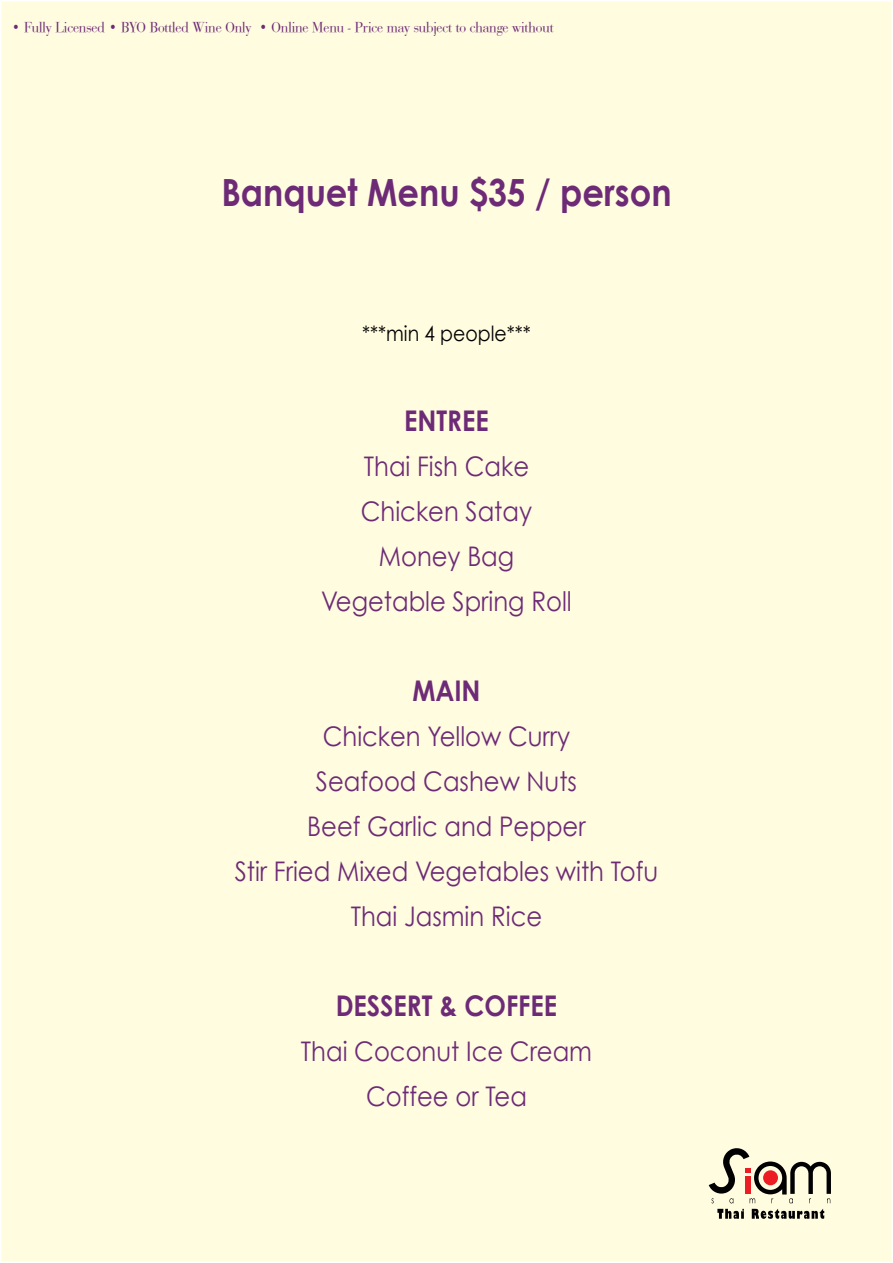
<style>
.page{position:relative;width:893px;height:1263px;background:#fffcdf}
.page>*{position:absolute;margin:0;border:0;box-sizing:border-box;transform-origin:0 0}
.t1{font:700 37.5px "Century Gothic";color:#6d2b77;scale:.9 1}
.t2{font:700 28.5px "Century Gothic";color:#6d2b77;scale:.9 1}
.t3{font:27px/45px "Century Gothic";color:#6d2b77;text-align:center;scale:.9 1}
.t4{font:21px "Century Gothic";color:#000;scale:.9 1}
.t5{font:15px "Bedini";color:#6d2b77;scale:.9 1}
</style>
<div class="page">
<svg style="left:709px;top:1148px;width:122px;height:55px"></svg>
<svg style="left:717px;top:1209px;width:107px;height:10px"></svg>
<p class="t5" style="left:11px;top:18px;width:604px">• Fully Licensed • BYO Bottled Wine Only • Online Menu - Price may subject to change without</p>
<h1 class="t1" style="left:221px;top:169px;width:502px">Banquet Menu $35 / person</h1>
<p class="t4" style="left:362px;top:320px;width:189px">***min 4 people***</p>
<p class="t2" style="left:404px;top:403px;width:96px">ENTREE</p>
<p class="t3" style="left:321px;top:443px;width:280px">Thai Fish Cake<br>Chicken Satay<br>Money Bag<br>Vegetable Spring Roll</p>
<p class="t2" style="left:412px;top:673px;width:77px">MAIN</p>
<p class="t3" style="left:235px;top:713px;width:472px">Chicken Yellow Curry<br>Seafood Cashew Nuts<br>Beef Garlic and Pepper<br>Stir Fried Mixed Vegetables with Tofu<br>Thai Jasmin Rice</p>
<p class="t2" style="left:336px;top:988px;width:248px">DESSERT &amp; COFFEE</p>
<p class="t3" style="left:301px;top:1028px;width:325px">Thai Coconut Ice Cream<br>Coffee or Tea</p>
</div>
